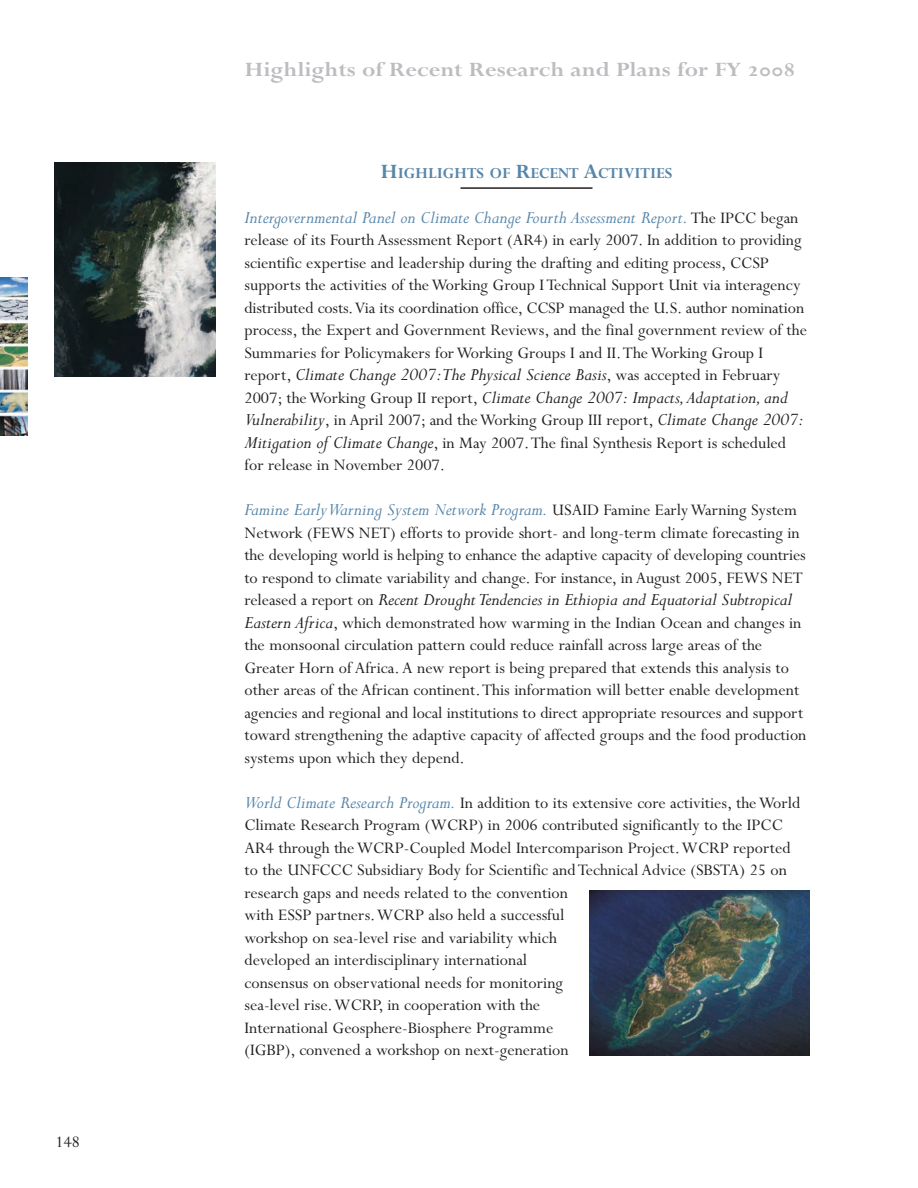
<style>
.page{position:relative;width:918px;height:1188px;background:#fff}
.page>*{position:absolute;margin:0;border:0;box-sizing:border-box;transform-origin:0 0}
.t1{font:22.5px "Perpetua Bold Os F";color:#bcbdc0;scale:1.1 1}
.t2{font:italic 19.5px/22.5px "Perpetua";color:#231f20}
.t3{font:italic 19.5px "Perpetua";color:#5786a9}
.t4{font:18px/22.5px "Perpetua";color:#231f20}
.t5{font:700 16.8px "Perpetua";color:#5786a9}
.s1{font-size:22.5px}
.s2{font-style:normal;font-size:18px;color:#231f20}
.s3{font-style:normal;font-size:18px}
.s4{font-style:italic;font-size:19.5px}
.s5{font-style:italic;font-size:19.5px;color:#5786a9}
</style>
<div class="page">
<img style="left:0;top:277px;width:27px;height:158px">
<hr style="left:460px;top:187px;width:132px;height:2px;background:#231f20">
<img style="left:54px;top:162px;width:162px;height:215px">
<img style="left:590px;top:891px;width:220px;height:165px">
<p class="t4" style="left:55px;top:1132px;width:26px">148</p>
<p class="t1" style="left:244px;top:63px;width:502px">Highlights of Recent Research and Plans for FY 2008</p>
<p class="t5" style="left:380px;top:167px;width:294px"><span class="s1">H</span>IGHLIGHTS OF <span class="s1">R</span>ECENT <span class="s1">A</span>CTIVITIES</p>
<p class="t3" style="left:244px;top:211px;width:555px">Intergovernmental Panel on Climate Change Fourth Assessment Report. <span class="s2">The IPCC began</span></p>
<p class="t4" style="left:244px;top:230px;width:564px">release of its Fourth Assessment Report (AR4) in early 2007. In addition to providing scientific expertise and leadership during the drafting and editing process, CCSP supports the activities of the Working Group I Technical Support Unit via interagency distributed costs. Via its coordination office, CCSP managed the U.S. author nomination process, the Expert and Government Reviews, and the final government review of the Summaries for Policymakers for Working Groups I and II. The Working Group I</p>
<p class="t2" style="left:244px;top:366px;width:545px"><span class="s3">report,</span> Climate Change 2007:The Physical Science Basis<span class="s3">, was accepted in February<br>2007; the Working Group II report,</span> Climate Change 2007: Impacts, Adaptation, and</p>
<p class="t4" style="left:245px;top:410px;width:560px"><span class="s4">Vulnerability</span>, in April 2007; and the Working Group III report, <span class="s4">Climate Change 2007:<br>Mitigation of Climate Change</span>, in May 2007. The final Synthesis Report is scheduled for release in November 2007.</p>
<p class="t3" style="left:244px;top:503px;width:554px">Famine Early Warning System Network Program. <span class="s2">USAID Famine Early Warning System</span></p>
<p class="t4" style="left:244px;top:523px;width:563px">Network (FEWS NET) efforts to provide short- and long-term climate forecasting in the developing world is helping to enhance the adaptive capacity of developing countries to respond to climate variability and change. For instance, in August 2005, FEWS NET</p>
<p class="t2" style="left:244px;top:591px;width:549px"><span class="s3">released a report on</span> Recent Drought Tendencies in Ethiopia and Equatorial Subtropical</p>
<p class="t4" style="left:245px;top:613px;width:563px"><span class="s4">Eastern Africa</span>, which demonstrated how warming in the Indian Ocean and changes in the monsoonal circulation pattern could reduce rainfall across large areas of the Greater Horn of Africa. A new report is being prepared that extends this analysis to other areas of the African continent. This information will better enable development agencies and regional and local institutions to direct appropriate resources and support toward strengthening the adaptive capacity of affected groups and the food production systems upon which they depend.</p>
<p class="t4" style="left:244px;top:793px;width:557px"><span class="s5">World Climate Research Program.</span> In addition to its extensive core activities, the World Climate Research Program (WCRP) in 2006 contributed significantly to the IPCC AR4 through the WCRP-Coupled Model Intercomparison Project. WCRP reported to the UNFCCC Subsidiary Body for Scientific and Technical Advice (SBSTA) 25 on research gaps and needs related to the convention<br>with ESSP partners. WCRP also held a successful<br>workshop on sea-level rise and variability which<br>developed an interdisciplinary international<br>consensus on observational needs for monitoring<br>sea-level rise. WCRP, in cooperation with the<br>International Geosphere-Biosphere Programme<br>(IGBP), convened a workshop on next-generation</p>
</div>
